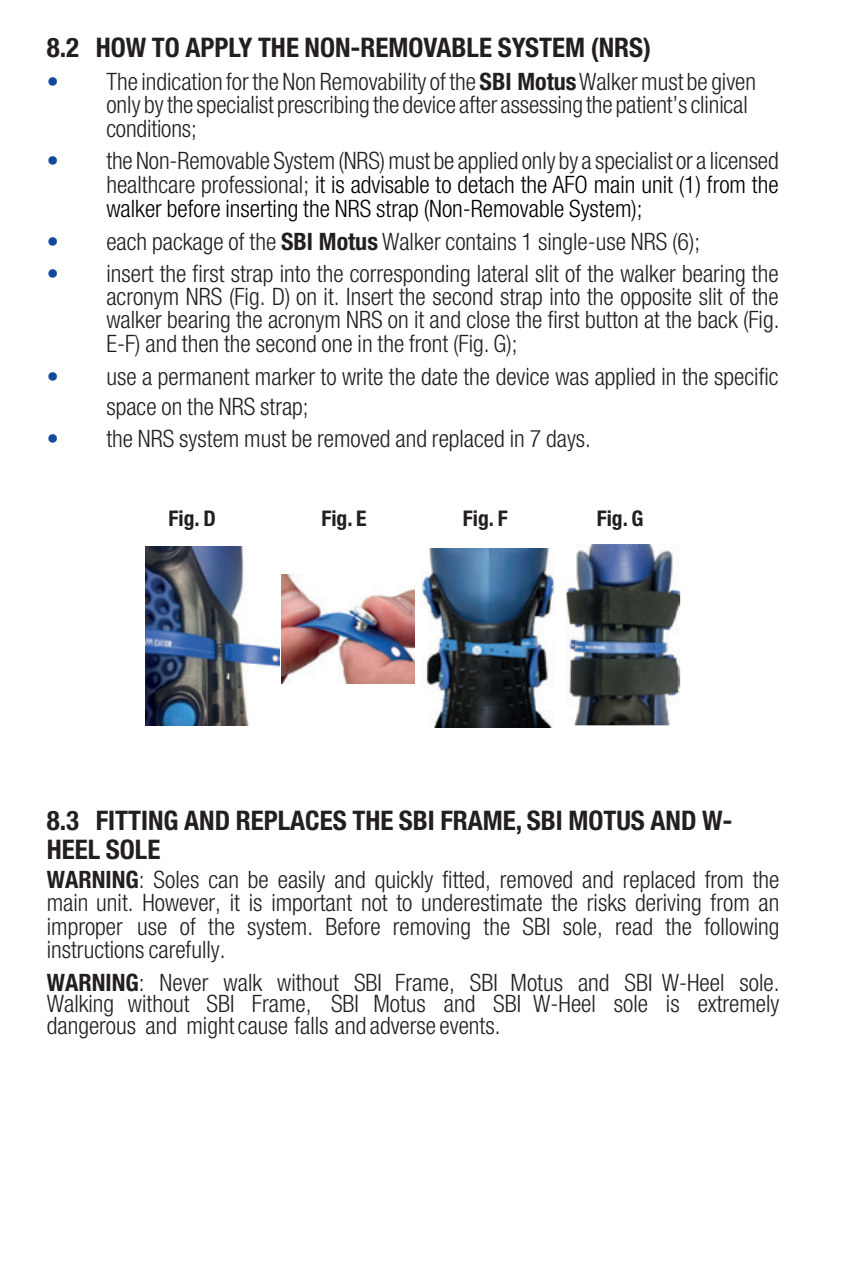
<style>
.page{position:relative;width:851px;height:1276px;background:#fff}
.page>*{position:absolute;margin:0;border:0;box-sizing:border-box;transform-origin:0 0}
.t1{font:700 condensed 27px/29.1px "Helvetica Neue LT Std";color:#231f20}
.t2{font:300 condensed 24px/23.4px "Helvetica Neue LT Std";color:#231f20;text-align:justify}
.t3{font:300 condensed 24px/24px "Helvetica Neue LT Std";color:#000001;text-align:justify}
.t4{font:700 condensed 21.6px "Helvetica Neue LT Std";color:#231f20}
.s1{font-weight:900;color:#134998}
.s2{font-weight:700}
.s3{color:#231f20}
</style>
<div class="page">
<img style="left:281px;top:574px;width:134px;height:109px">
<img style="left:145px;top:547px;width:134px;height:178px">
<img style="left:421px;top:549px;width:134px;height:178px">
<img style="left:566px;top:544px;width:114px;height:181px">
<p class="t1" style="left:47px;top:33px;width:606px">8.2 HOW TO APPLY THE NON-REMOVABLE SYSTEM (NRS)</p>
<p class="t2" style="left:106px;top:69px;width:651px;text-align:left;text-indent:-60px"><span class="s1">•</span> The indication for the Non Removability of the <span class="s2">SBI Motus</span>Walker must be given only by the specialist prescribing the device after assessing the patient’s clinical conditions;</p>
<p class="t3" style="left:106px;top:148px;width:673px;text-indent:-60px"><span class="s1">•</span> <span class="s3">the Non-Removable System (NRS) must be applied only by a specialist or a licensed healthcare professional;</span> it is advisable to detach the AFO main unit (1) from the walker before inserting the NRS strap (Non-Removable System);</p>
<p class="t2" style="left:47px;top:229px;width:654px"><span class="s1">•</span> each package of the <span class="s2">SBI Motus</span> Walker contains 1 single-use NRS (6);</p>
<p class="t2" style="left:106px;top:262px;width:674px;text-indent:-60px"><span class="s1">•</span> insert the first strap into the corresponding lateral slit of the walker bearing the acronym NRS (Fig. D) on it. Insert the second strap into the opposite slit of the walker bearing the acronym NRS on it and close the first button at the back (Fig.<br>E-F) and then the second one in the front (Fig. G);</p>
<p class="t2" style="left:106px;top:361px;width:673px;line-height:30px;text-indent:-60px"><span class="s1">•</span> use a permanent marker to write the date the device was applied in the specific space on the NRS strap;</p>
<p class="t2" style="left:47px;top:427px;width:545px"><span class="s1">•</span> the NRS system must be removed and replaced in 7 days.</p>
<p class="t4" style="left:168px;top:505px;width:49px">Fig. D</p>
<p class="t4" style="left:321px;top:505px;width:47px">Fig. E</p>
<p class="t4" style="left:463px;top:505px;width:46px">Fig. F</p>
<p class="t4" style="left:596px;top:505px;width:48px">Fig. G</p>
<p class="t1" style="left:47px;top:805px;width:687px">8.3 FITTING AND REPLACES THE SBI FRAME, SBI MOTUS AND W-<br>HEEL SOLE</p>
<p class="t2" style="left:47px;top:867px;width:734px"><span class="s2">WARNING</span>: Soles can be easily and quickly fitted, removed and replaced from the main unit. However, it is important not to underestimate the risks deriving from an improper use of the system. Before removing the SBI sole, read the following instructions carefully.</p>
<p class="t2" style="left:47px;top:971px;width:734px;line-height:21.6px"><span class="s2">WARNING</span>: Never walk without SBI Frame, SBI Motus and SBI W-Heel sole.<br>Walking without SBI Frame, SBI Motus and SBI W-Heel sole is extremely dangerous and might cause falls and adverse events.</p>
</div>
